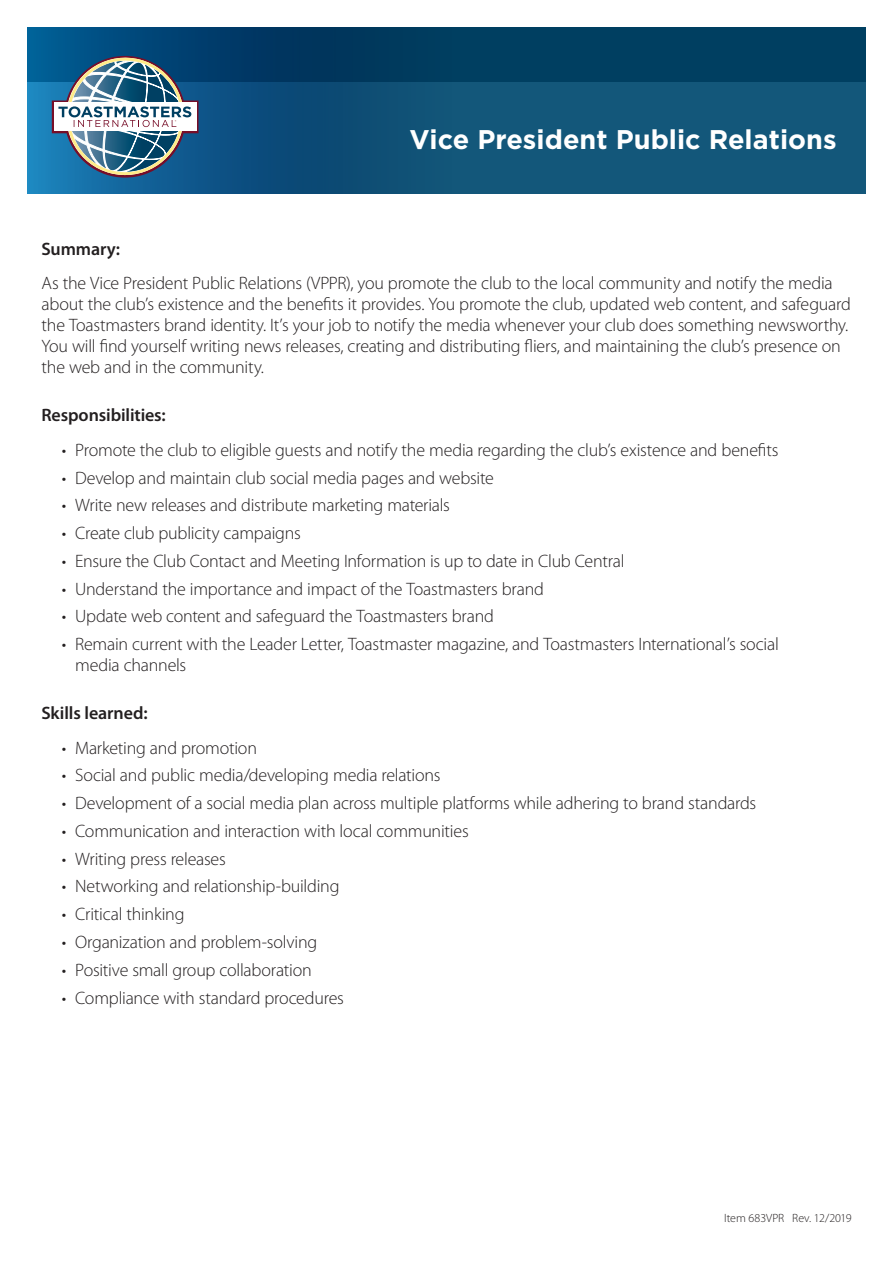
<style>
.page{position:relative;width:893px;height:1263px;background:#fff}
.page>*{position:absolute;margin:0;border:0;box-sizing:border-box;transform-origin:0 0}
.t1{font:700 27px "Gotham";color:#fff}
.t2{font:300 18px/21px "Myriad Pro";letter-spacing:-.015em;color:#231f20}
.t3{font:600 18px "Myriad Pro";letter-spacing:-.005em;color:#231f20}
.t4{font:300 12px "Myriad Pro";letter-spacing:-.005em;color:#231f20}
</style>
<div class="page">
<div style="left:27px;top:27px;width:839px;height:167px;background:#003f61"></div>
<div style="left:27px;top:83px;width:839px;height:111px;background:#13577a"></div>
<svg style="left:27px;top:27px;width:435px;height:167px"></svg>
<svg style="left:52px;top:56px;width:147px;height:122px"></svg>
<p class="t1" style="left:409px;top:121px;width:429px">Vice President Public Relations</p>
<p class="t3" style="left:41px;top:239px;width:80px">Summary:</p>
<p class="t2" style="left:41px;top:273px;width:811px">As the Vice President Public Relations (VPPR), you promote the club to the local community and notify the media about the club’s existence and the benefits it provides. You promote the club, updated web content, and safeguard the Toastmasters brand identity. It’s your job to notify the media whenever your club does something newsworthy.<br>You will find yourself writing news releases, creating and distributing fliers, and maintaining the club’s presence on the web and in the community.</p>
<p class="t3" style="left:41px;top:405px;width:126px">Responsibilities:</p>
<p class="t2" style="left:62px;top:440px;width:718px">• Promote the club to eligible guests and notify the media regarding the club’s existence and benefits</p>
<p class="t2" style="left:62px;top:467px;width:434px">• Develop and maintain club social media pages and website</p>
<p class="t2" style="left:62px;top:495px;width:390px">• Write new releases and distribute marketing materials</p>
<p class="t2" style="left:62px;top:523px;width:241px">• Create club publicity campaigns</p>
<p class="t2" style="left:62px;top:551px;width:564px">• Ensure the Club Contact and Meeting Information is up to date in Club Central</p>
<p class="t2" style="left:62px;top:578px;width:484px">• Understand the importance and impact of the Toastmasters brand</p>
<p class="t2" style="left:62px;top:606px;width:434px">• Update web content and safeguard the Toastmasters brand</p>
<p class="t2" style="left:75px;top:634px;width:705px;text-indent:-14px">• Remain current with the Leader Letter, Toastmaster magazine, and Toastmasters International’s social media channels</p>
<p class="t3" style="left:41px;top:703px;width:108px">Skills learned:</p>
<p class="t2" style="left:62px;top:737px;width:197px">• Marketing and promotion</p>
<p class="t2" style="left:62px;top:765px;width:380px">• Social and public media/developing media relations</p>
<p class="t2" style="left:62px;top:793px;width:696px">• Development of a social media plan across multiple platforms while adhering to brand standards</p>
<p class="t2" style="left:62px;top:821px;width:409px">• Communication and interaction with local communities</p>
<p class="t2" style="left:62px;top:848px;width:166px">• Writing press releases</p>
<p class="t2" style="left:62px;top:876px;width:279px">• Networking and relationship-building</p>
<p class="t2" style="left:62px;top:904px;width:124px">• Critical thinking</p>
<p class="t2" style="left:62px;top:932px;width:257px">• Organization and problem-solving</p>
<p class="t2" style="left:62px;top:959px;width:252px">• Positive small group collaboration</p>
<p class="t2" style="left:62px;top:987px;width:284px">• Compliance with standard procedures</p>
<p class="t4" style="left:724px;top:1212px;width:129px">Item 683VPR Rev. 12/2019</p>
</div>
